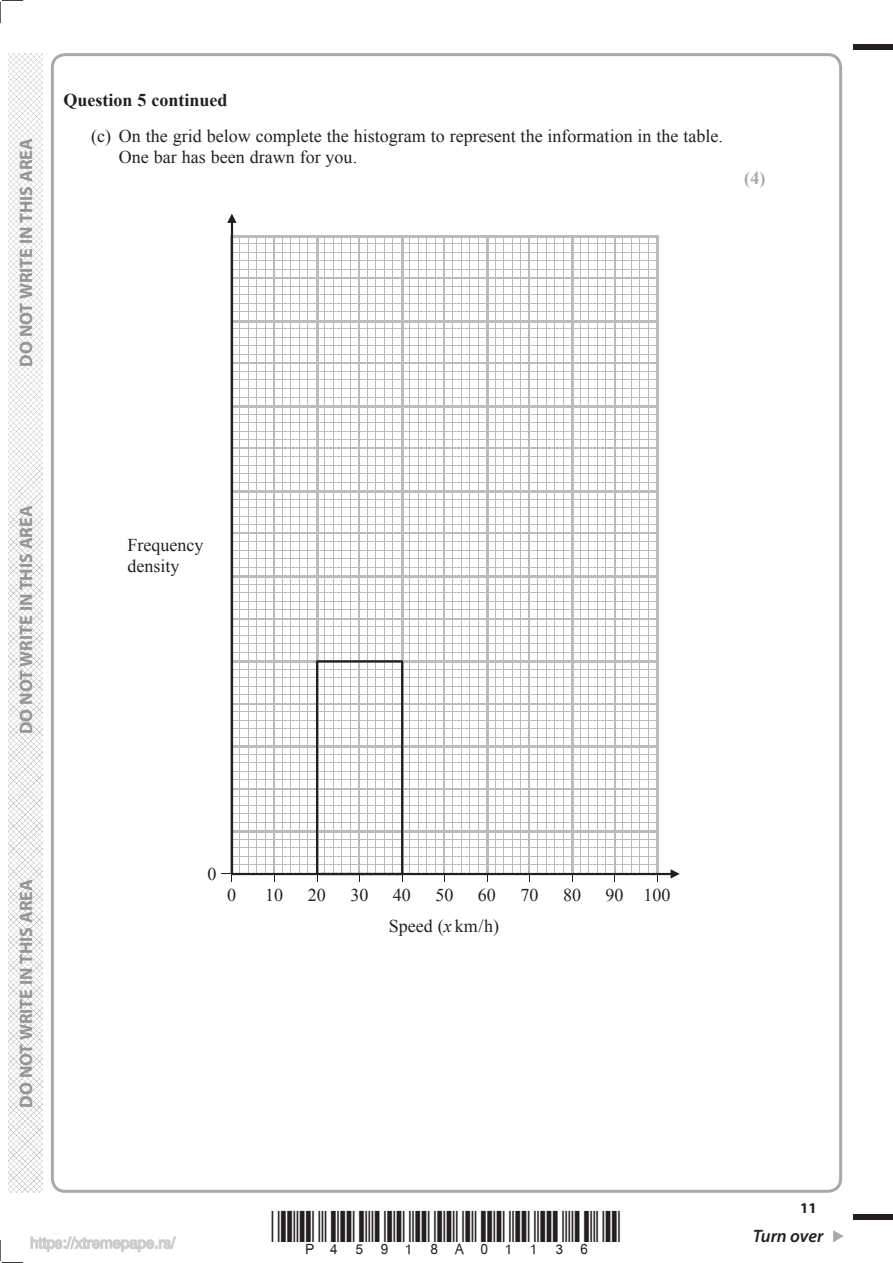
<style>
.page{position:relative;width:893px;height:1263px;background:#fff}
.page>*{position:absolute;margin:0;border:0;box-sizing:border-box;transform-origin:0 0}
.t1{font:18px/21px "Times New Roman";color:#231f20}
.t2{font:700 18px "Myriad Pro";color:#939597}
.t3{font:700 18px "Times New Roman";color:#231f20}
.t4{font:italic 600 18px "Myriad Pro";letter-spacing:-.005em;color:#231f20}
.t5{font:700 18px "Times New Roman";color:#a7a9ab}
.t6{font:700 15px "Myriad Pro";color:#231f20}
.s1{font-style:italic}
</style>
<div class="page">
<div style="left:853px;top:45px;width:40px;height:5px;background:#231f20"></div>
<div style="left:853px;top:1214px;width:40px;height:6px;background:#231f20"></div>
<svg style="left:833px;top:1230px;width:10px;height:12px"></svg>
<svg style="left:0;top:0;width:23px;height:23px"></svg>
<svg style="left:0;top:1240px;width:23px;height:23px"></svg>
<img style="left:8px;top:53px;width:34px;height:1140px">
<svg style="left:230px;top:222px;width:440px;height:654px"></svg>
<svg style="left:670px;top:869px;width:9px;height:9px"></svg>
<svg style="left:227px;top:214px;width:9px;height:9px"></svg>
<div style="left:316px;top:660px;width:87px;height:215px;border:2px solid #231f20"></div>
<svg style="left:221px;top:873px;width:11px;height:8px"></svg>
<svg style="left:30px;top:1236px;width:146px;height:16px"></svg>
<p class="t2" style="left:19px;top:367px;width:230px;rotate:-90deg">DO NOT WRITE IN THIS AREA</p>
<p class="t3" style="left:64px;top:94px;width:165px">Question 5 continued</p>
<p class="t1" style="left:119px;top:127px;width:605px;text-indent:-28px">(c) On the grid below complete the histogram to represent the information in the table.<br>One bar has been drawn for you.</p>
<p class="t5" style="left:744px;top:172px;width:23px">(4)</p>
<p class="t2" style="left:19px;top:734px;width:230px;rotate:-90deg">DO NOT WRITE IN THIS AREA</p>
<p class="t2" style="left:19px;top:1108px;width:230px;rotate:-90deg">DO NOT WRITE IN THIS AREA</p>
<p class="t1" style="left:127px;top:536px;width:77px">Frequency density</p>
<p class="t1" style="left:207px;top:864px;width:10px">0</p>
<p class="t1" style="left:227px;top:885px;width:10px">0</p>
<p class="t1" style="left:265px;top:885px;width:19px">10</p>
<p class="t1" style="left:308px;top:885px;width:19px">20</p>
<p class="t1" style="left:350px;top:885px;width:19px">30</p>
<p class="t1" style="left:393px;top:885px;width:19px">40</p>
<p class="t1" style="left:435px;top:885px;width:19px">50</p>
<p class="t1" style="left:478px;top:885px;width:19px">60</p>
<p class="t1" style="left:520px;top:885px;width:19px">70</p>
<p class="t1" style="left:563px;top:885px;width:19px">80</p>
<p class="t1" style="left:605px;top:885px;width:67px">90 100</p>
<p class="t1" style="left:389px;top:917px;width:112px">Speed (<span class="s1">x</span> km/h)</p>
<p class="t6" style="left:800px;top:1202px;width:18px">11</p>
<p class="t4" style="left:752px;top:1226px;width:72px">Turn over</p>
</div>
